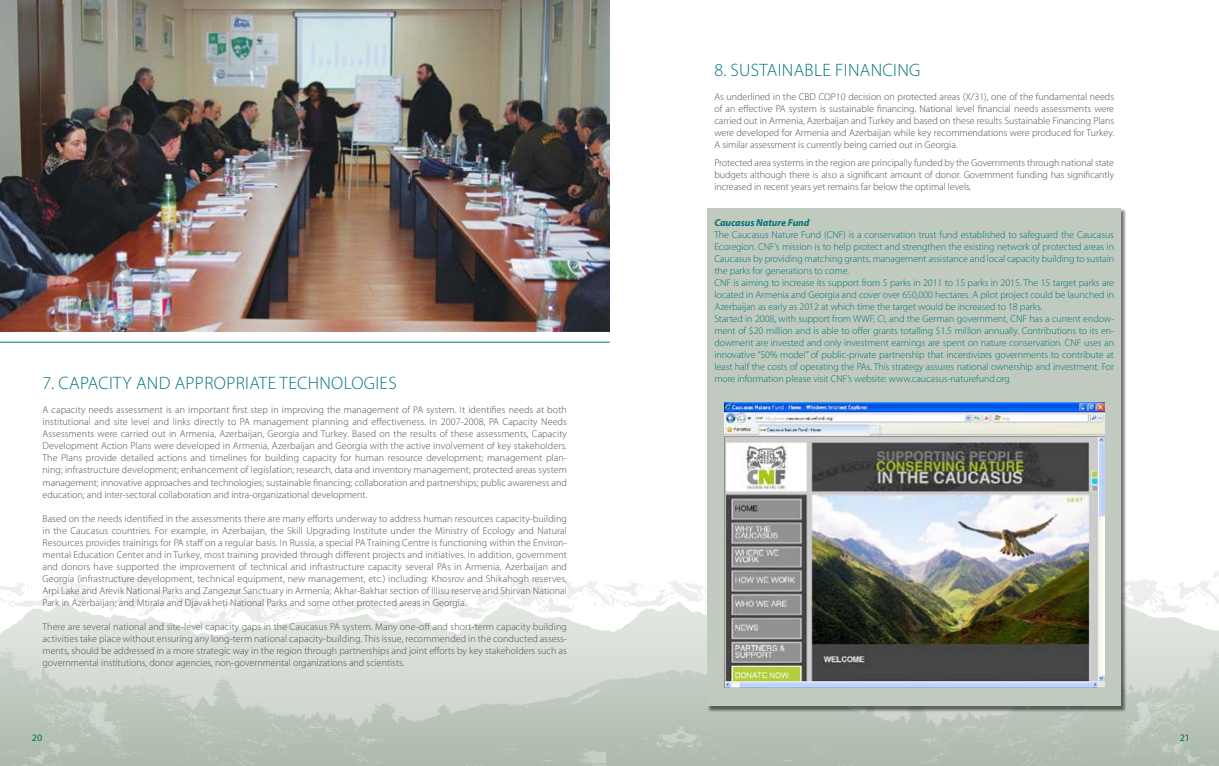
<style>
.page{position:relative;width:1219px;height:766px;background:#fff}
.page>*{position:absolute;margin:0;border:0;box-sizing:border-box;transform-origin:0 0}
.t1{font:300 18px "Myriad Pro";letter-spacing:.02em;color:#007476}
.t2{font:300 10px/12px "Myriad Pro";color:#4d4d4f;text-align:justify}
.t3{font:300 10px/12px "Myriad Pro";letter-spacing:-.005em;color:#007476}
.t4{font:italic 700 10px "Myriad Pro";letter-spacing:-.005em;color:#007476}
.t5{font:10px "Myriad Pro";color:#007931}
</style>
<div class="page">
<svg style="left:0;top:630px;width:1219px;height:135px;background:#c3cdc3"></svg>
<svg style="left:0;top:571px;width:1219px;height:59px"></svg>
<div style="left:708px;top:209px;width:419px;height:503px;background:#000;opacity:.54"></div>
<div style="left:707px;top:208px;width:414px;height:498px;background:#c1cabf"></div>
<img style="left:724px;top:403px;width:380px;height:284px">
<hr style="left:0;top:342px;width:610px;height:1px;background:#007476">
<img style="left:0;top:0;width:609px;height:331px">
<h1 class="t1" style="left:43px;top:372px;width:356px">7. CAPACITY AND APPROPRIATE TECHNOLOGIES</h1>
<p class="t2" style="left:43px;top:404px;width:526px">A capacity needs assessment is an important first step in improving the management of PA system. It identifies needs at both institutional and site level and links directly to PA management planning and effectiveness. In 2007-2008, PA Capacity Needs Assessments were carried out in Armenia, Azerbaijan, Georgia and Turkey. Based on the results of these assessments, Capacity Development Action Plans were developed in Armenia, Azerbaijan and Georgia with the active involvement of key stakeholders.<br>The Plans provide detailed actions and timelines for building capacity for human resource development; management plan&shy;ning; infrastructure development; enhancement of legislation; research, data and inventory management; protected areas system management; innovative approaches and technologies; sustainable financing; collaboration and partnerships; public awareness and education; and inter-sectoral collaboration and intra-organizational development.</p>
<p class="t2" style="left:43px;top:512px;width:526px">Based on the needs identified in the assessments there are many efforts underway to address human resources capacity-building in the Caucasus countries. For example, in Azerbaijan, the Skill Upgrading Institute under the Ministry of Ecology and Natural Resources provides trainings for PA staff on a regular basis. In Russia, a special PA Training Centre is functioning within the Environ&shy;mental Education Center and in Turkey, most training provided through different projects and initiatives. In addition, government and donors have supported the improvement of technical and infrastructure capacity several PAs in Armenia, Azerbaijan and Georgia (infrastructure development, technical equipment, new management, etc.) including: Khosrov and Shikahogh reserves, Arpi Lake and Arevik National Parks and Zangezur Sanctuary in Armenia; Akhar-Bakhar section of Illisu reserve and Shirvan National Park in Azerbaijan; and Mtirala and Djavakheti National Parks and some other protected areas in Georgia.</p>
<p class="t2" style="left:43px;top:620px;width:526px">There are several national and site-level capacity gaps in the Caucasus PA system. Many one-off and short-term capacity building activities take place without ensuring any long-term national capacity-building. This issue, recommended in the conducted assess&shy;ments, should be addressed in a more strategic way in the region through partnerships and joint efforts by key stakeholders such as governmental institutions, donor agencies, non-governmental organizations and scientists.</p>
<h1 class="t1" style="left:714px;top:59px;width:208px">8. SUSTAINABLE FINANCING</h1>
<p class="t2" style="left:714px;top:90px;width:401px">As underlined in the CBD COP10 decision on protected areas (X/31), one of the fundamental needs of an effective PA system is sustainable financing. National level financial needs assessments were carried out in Armenia, Azerbaijan and Turkey and based on these results Sustainable Financing Plans were developed for Armenia and Azerbaijan while key recommendations were produced for Turkey.<br>A similar assessment is currently being carried out in Georgia.</p>
<p class="t2" style="left:714px;top:156px;width:401px">Protected area systems in the region are principally funded by the Governments through national state budgets although there is also a significant amount of donor. Government funding has significantly increased in recent years yet remains far below the optimal levels.</p>
<p class="t4" style="left:714px;top:216px;width:97px">Caucasus Nature Fund</p>
<p class="t3" style="left:714px;top:228px;width:401px">The Caucasus Nature Fund (CNF) is a conservation trust fund established to safeguard the Caucasus Ecoregion. CNF’s mission is to help protect and strengthen the existing network of protected areas in Caucasus by providing matching grants, management assistance and local capacity building to sustain the parks for generations to come.<br>CNF is aiming to increase its support from 5 parks in 2011 to 15 parks in 2015. The 15 target parks are located in Armenia and Georgia and cover over 650,000 hectares. A pilot project could be launched in Azerbaijan as early as 2012 at which time the target would be increased to 18 parks.<br>Started in 2008, with support from WWF, CI, and the German government, CNF has a current endow&shy;ment of $20 million and is able to offer grants totalling $1.5 million annually. Contributions to its en&shy;dowment are invested and only investment earnings are spent on nature conservation. CNF uses an innovative “50% model” of public-private partnership that incentivizes governments to contribute at least half the costs of operating the PAs. This strategy assures national ownership and investment. For more information please visit CNF’s website: www.caucasus-naturefund.org</p>
<p class="t5" style="left:32px;top:731px;width:12px">20</p>
<p class="t5" style="left:1180px;top:731px;width:12px">21</p>
</div>
